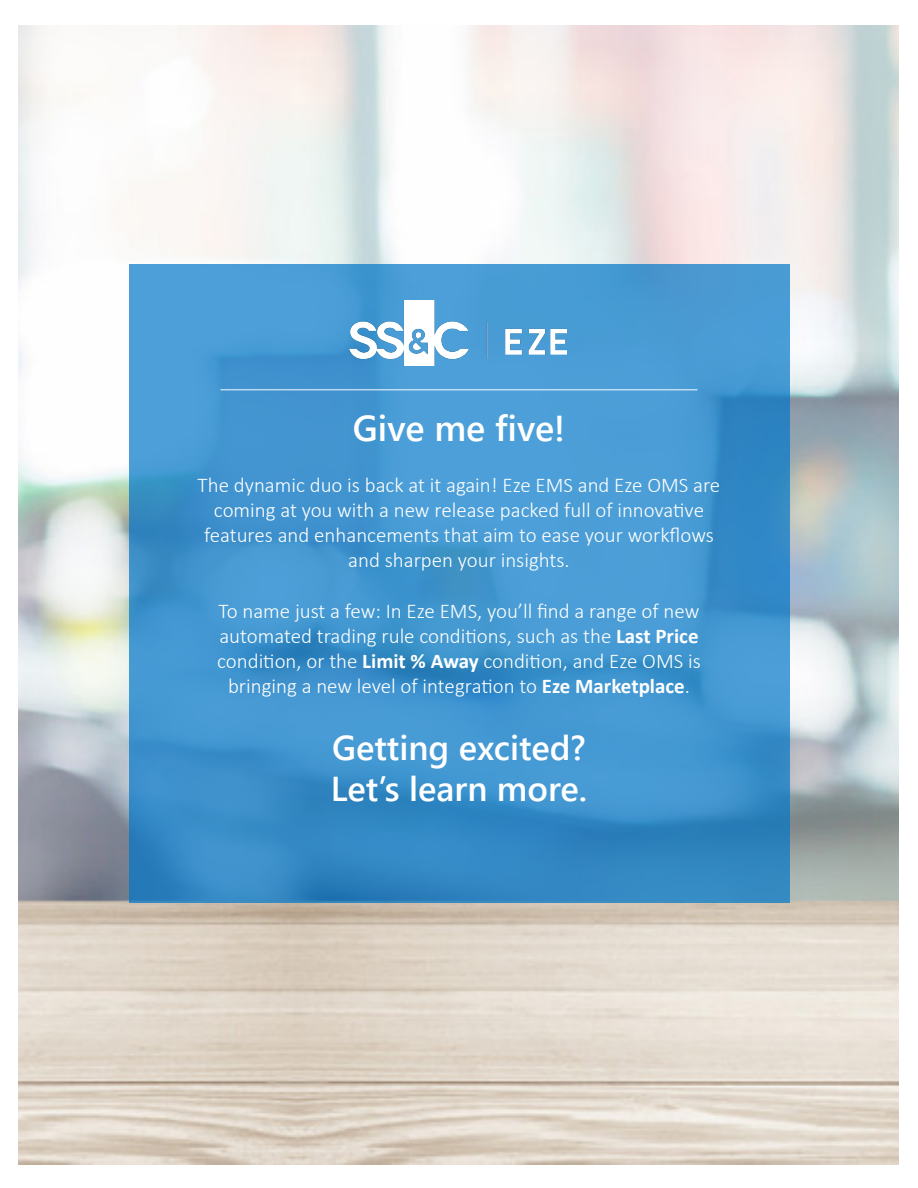
<style>
.page{position:relative;width:918px;height:1188px;background:#fff}
.page>*{position:absolute;margin:0;border:0;box-sizing:border-box;transform-origin:0 0}
.t1{font:600 36px "Segoe UI";color:#fff}
.t2{font:600 34.5px "Segoe UI";color:#fff}
.t3{font:300 21px/25.2px "Calibri";color:#fff;text-align:center}
.s1{font-weight:700}
</style>
<div class="page">
<hr style="left:917px;top:0;width:1px;height:298px;background:#0076c8">
<img style="left:18px;top:25px;width:880px;height:1140px">
<svg style="left:129px;top:265px;width:660px;height:638px;background:#4094ce"></svg>
<img style="left:350px;top:301px;width:216px;height:64px">
<hr style="left:220px;top:389px;width:478px;height:1px;background:#fff">
<p class="t1" style="left:353px;top:394px;width:214px">Give me five!</p>
<p class="t3" style="left:198px;top:472px;width:524px">The dynamic duo is back at it again! Eze EMS and Eze OMS are coming at you with a new release packed full of innovative features and enhancements that aim to ease your workflows and sharpen your insights.</p>
<p class="t3" style="left:217px;top:598px;width:485px">To name just a few: In Eze EMS, you’ll find a range of new automated trading rule conditions, such as the <span class="s1">Last Price </span>condition, or the <span class="s1">Limit % Away</span> condition, and Eze OMS is bringing a new level of integration to <span class="s1">Eze Marketplace</span>.</p>
<p class="t2" style="left:332px;top:715px;width:255px">Getting excited?</p>
<p class="t2" style="left:331px;top:756px;width:258px">Let’s learn more.</p>
</div>
